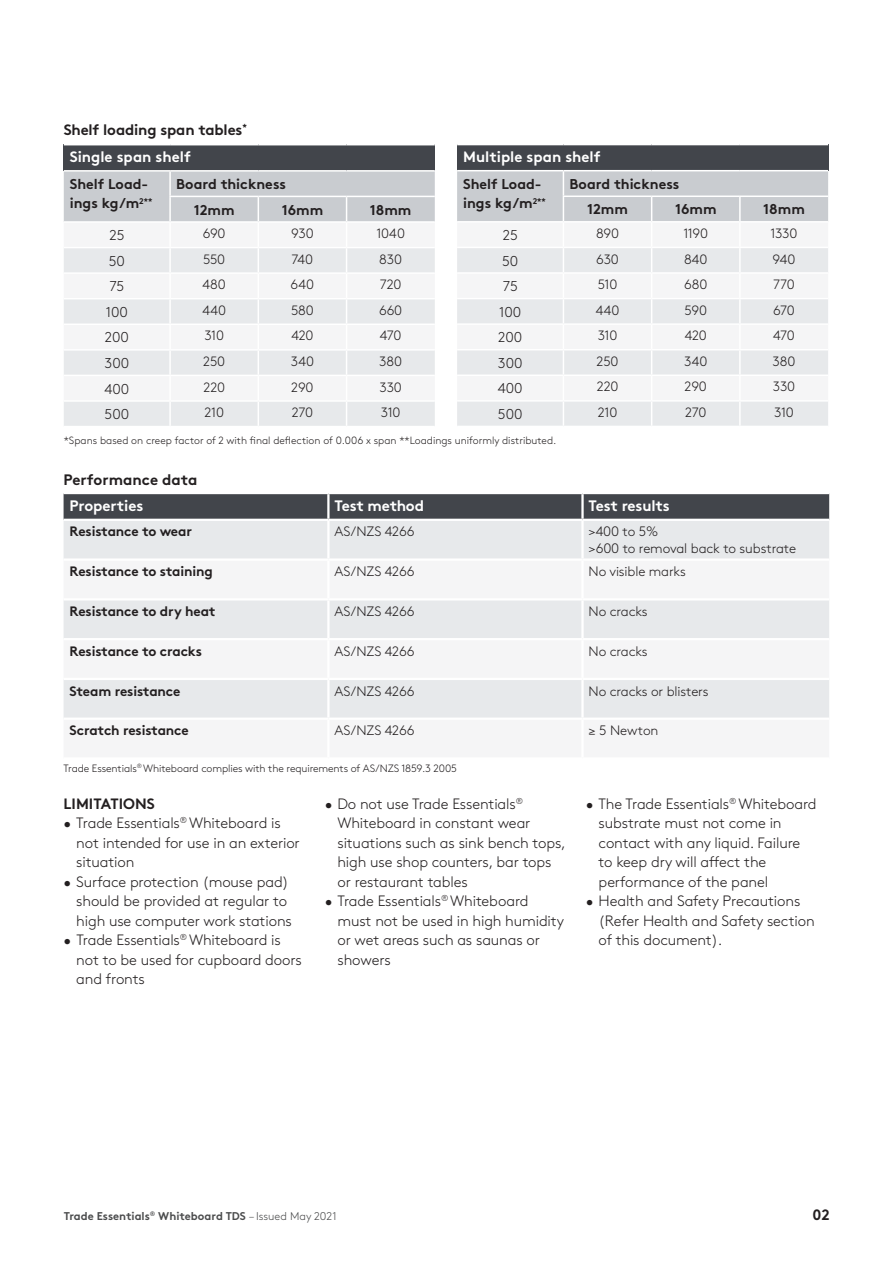
<style>
.page{position:relative;width:893px;height:1263px;background:#fff}
.page>*{position:absolute;margin:0;border:0;box-sizing:border-box;transform-origin:0 0}
.t1{font:700 15.15px "Brown Std";letter-spacing:-.01em;color:#fff}
.t2{font:700 15.15px "Brown Std";color:#231f20}
.t3{font:300 15px/19.5px "Brown Std";letter-spacing:-.01em;color:#231f20}
.t4{font:700 15px/27.8px "Brown Std";color:#231f20}
.t5{font:700 15px "Brown Std";color:#fff}
.t6{font:700 14.25px/19.5px "Brown Std";color:#231f20}
.t7{font:300 14.25px "Brown Std";color:#231f20}
.t8{font:300 13.65px/16.6px "Brown Std";letter-spacing:-.01em;color:#231f20}
.t9{font:700 13.65px "Brown Std";letter-spacing:-.01em;color:#231f20}
.t10{font:300 13.5px "Brown Std";letter-spacing:-.015em;color:#231f20}
.t11{font:700 11.25px "Brown Std";color:#4b4c4d}
.t12{font:300 10.65px "Brown Std";letter-spacing:-.01em;color:#231f20}
.t13{font:300 10.5px "Brown Std";color:#231f20}
.s1{color:#fff}
.s2{font-weight:300}
</style>
<div class="page">
<div style="left:64px;top:145px;width:371px;height:26px;background:#42454b"></div>
<hr style="left:64px;top:170px;width:106px;height:2px;background:#fff">
<hr style="left:170px;top:170px;width:88px;height:2px;background:#fff">
<hr style="left:258px;top:170px;width:89px;height:2px;background:#fff">
<hr style="left:347px;top:170px;width:88px;height:2px;background:#fff">
<svg style="left:64px;top:171px;width:371px;height:255px"></svg>
<div style="left:457px;top:145px;width:371px;height:26px;background:#42454b"></div>
<hr style="left:457px;top:170px;width:106px;height:1px;background:#fff">
<hr style="left:563px;top:170px;width:89px;height:1px;background:#fff">
<hr style="left:652px;top:170px;width:88px;height:1px;background:#fff">
<hr style="left:740px;top:170px;width:88px;height:1px;background:#fff">
<svg style="left:457px;top:171px;width:371px;height:255px"></svg>
<hr style="left:739px;top:402px;width:2px;height:24px;background:#fff">
<svg style="left:64px;top:494px;width:765px;height:25px;background:#45484e"></svg>
<div style="left:64px;top:521px;width:765px;height:37px;background:#e7e9eb"></div>
<svg style="left:64px;top:600px;width:765px;height:117px;fill:#e7e9eb"></svg>
<hr style="left:327px;top:494px;width:3px;height:25px;background:#fff">
<hr style="left:581px;top:494px;width:3px;height:25px;background:#fff">
<hr style="left:327px;top:521px;width:3px;height:37px;background:#fff">
<hr style="left:581px;top:521px;width:3px;height:37px;background:#fff">
<hr style="left:327px;top:600px;width:3px;height:38px;background:#fff">
<hr style="left:581px;top:600px;width:3px;height:38px;background:#fff">
<hr style="left:64px;top:638px;width:264px;height:2px;background:#fff">
<hr style="left:328px;top:638px;width:254px;height:2px;background:#fff">
<hr style="left:327px;top:640px;width:3px;height:38px;background:#fff">
<hr style="left:582px;top:638px;width:247px;height:2px;background:#fff">
<hr style="left:581px;top:640px;width:3px;height:38px;background:#fff">
<hr style="left:64px;top:678px;width:264px;height:2px;background:#fff">
<hr style="left:328px;top:678px;width:254px;height:2px;background:#fff">
<hr style="left:327px;top:680px;width:3px;height:37px;background:#fff">
<hr style="left:582px;top:678px;width:247px;height:2px;background:#fff">
<hr style="left:581px;top:680px;width:3px;height:37px;background:#fff">
<p class="t4" style="left:70px;top:115px;width:179px;text-indent:-6px">Shelf loading span tables<sup>*<br></sup><span class="s1">Single span shelf</span></p>
<p class="t6" style="left:70px;top:174px;width:84px">Shelf Load‑ ings kg/m<sup>2**</sup></p>
<p class="t6" style="left:194px;top:171px;width:94px;line-height:25.5px;text-indent:-18px">Board thickness<br>12mm</p>
<p class="t6" style="left:282px;top:200px;width:43px">16mm</p>
<p class="t6" style="left:370px;top:200px;width:43px">18mm</p>
<p class="t7" style="left:109px;top:227px;width:17px">25</p>
<p class="t10" style="left:203px;top:226px;width:24px">690</p>
<p class="t10" style="left:291px;top:226px;width:24px">930</p>
<p class="t10" style="left:376px;top:226px;width:30px">1040</p>
<p class="t7" style="left:109px;top:253px;width:18px">50</p>
<p class="t10" style="left:203px;top:251px;width:24px">550</p>
<p class="t10" style="left:292px;top:251px;width:23px">740</p>
<p class="t10" style="left:379px;top:251px;width:24px">830</p>
<p class="t7" style="left:109px;top:278px;width:16px">75</p>
<p class="t10" style="left:202px;top:277px;width:25px">480</p>
<p class="t10" style="left:291px;top:277px;width:25px">640</p>
<p class="t10" style="left:380px;top:277px;width:23px">720</p>
<p class="t7" style="left:106px;top:304px;width:24px">100</p>
<p class="t10" style="left:202px;top:303px;width:25px">440</p>
<p class="t10" style="left:291px;top:303px;width:24px">580</p>
<p class="t10" style="left:379px;top:303px;width:25px">660</p>
<p class="t7" style="left:105px;top:329px;width:26px">200</p>
<p class="t10" style="left:204px;top:328px;width:21px">310</p>
<p class="t10" style="left:291px;top:328px;width:23px">420</p>
<p class="t10" style="left:380px;top:328px;width:23px">470</p>
<p class="t7" style="left:105px;top:355px;width:26px">300</p>
<p class="t10" style="left:203px;top:354px;width:23px">250</p>
<p class="t10" style="left:291px;top:354px;width:25px">340</p>
<p class="t10" style="left:379px;top:354px;width:24px">380</p>
<p class="t7" style="left:104px;top:381px;width:26px">400</p>
<p class="t10" style="left:203px;top:379px;width:23px">220</p>
<p class="t10" style="left:291px;top:379px;width:24px">290</p>
<p class="t10" style="left:379px;top:379px;width:24px">330</p>
<p class="t7" style="left:105px;top:406px;width:26px">500</p>
<p class="t10" style="left:204px;top:405px;width:21px">210</p>
<p class="t10" style="left:292px;top:405px;width:23px">270</p>
<p class="t10" style="left:381px;top:405px;width:21px">310</p>
<p class="t5" style="left:463px;top:148px;width:139px">Multiple span shelf</p>
<p class="t6" style="left:463px;top:174px;width:84px">Shelf Load‑ ings kg/m<sup>2**</sup></p>
<p class="t6" style="left:587px;top:171px;width:94px;line-height:25.5px;text-indent:-18px">Board thickness<br>12mm</p>
<p class="t6" style="left:675px;top:200px;width:43px">16mm</p>
<p class="t6" style="left:763px;top:200px;width:43px">18mm</p>
<p class="t7" style="left:503px;top:227px;width:17px">25</p>
<p class="t10" style="left:596px;top:226px;width:24px">890</p>
<p class="t10" style="left:683px;top:226px;width:26px">1190</p>
<p class="t10" style="left:770px;top:226px;width:28px">1330</p>
<p class="t7" style="left:502px;top:253px;width:18px">50</p>
<p class="t10" style="left:596px;top:251px;width:24px">630</p>
<p class="t10" style="left:684px;top:251px;width:25px">840</p>
<p class="t10" style="left:773px;top:251px;width:24px">940</p>
<p class="t7" style="left:503px;top:278px;width:16px">75</p>
<p class="t10" style="left:598px;top:277px;width:21px">510</p>
<p class="t10" style="left:684px;top:277px;width:25px">680</p>
<p class="t10" style="left:773px;top:277px;width:23px">770</p>
<p class="t7" style="left:499px;top:304px;width:24px">100</p>
<p class="t10" style="left:596px;top:302px;width:25px">440</p>
<p class="t10" style="left:685px;top:302px;width:24px">590</p>
<p class="t10" style="left:773px;top:302px;width:23px">670</p>
<p class="t7" style="left:498px;top:329px;width:26px">200</p>
<p class="t10" style="left:598px;top:328px;width:21px">310</p>
<p class="t10" style="left:685px;top:328px;width:23px">420</p>
<p class="t10" style="left:773px;top:328px;width:23px">470</p>
<p class="t7" style="left:498px;top:355px;width:26px">300</p>
<p class="t10" style="left:597px;top:354px;width:23px">250</p>
<p class="t10" style="left:684px;top:354px;width:25px">340</p>
<p class="t10" style="left:773px;top:354px;width:24px">380</p>
<p class="t7" style="left:498px;top:380px;width:26px">400</p>
<p class="t10" style="left:597px;top:379px;width:23px">220</p>
<p class="t10" style="left:685px;top:379px;width:24px">290</p>
<p class="t10" style="left:773px;top:379px;width:24px">330</p>
<p class="t7" style="left:498px;top:406px;width:26px">500</p>
<p class="t10" style="left:598px;top:405px;width:21px">210</p>
<p class="t10" style="left:685px;top:405px;width:23px">270</p>
<p class="t10" style="left:774px;top:405px;width:21px">310</p>
<p class="t13" style="left:64px;top:434px;width:494px">*Spans based on creep factor of 2 with final deflection of 0.006 x span **Loadings uniformly distributed.</p>
<p class="t2" style="left:64px;top:470px;width:135px">Performance data</p>
<p class="t1" style="left:70px;top:497px;width:75px">Properties</p>
<p class="t1" style="left:334px;top:497px;width:91px">Test method</p>
<p class="t1" style="left:589px;top:497px;width:83px">Test results</p>
<p class="t9" style="left:70px;top:523px;width:124px">Resistance to wear</p>
<p class="t8" style="left:334px;top:524px;width:82px">AS/NZS 4266</p>
<p class="t8" style="left:589px;top:524px;width:209px">&gt;400 to 5%<br>&gt;600 to removal back to substrate</p>
<p class="t9" style="left:70px;top:563px;width:145px">Resistance to staining</p>
<p class="t8" style="left:334px;top:563px;width:82px">AS/NZS 4266</p>
<p class="t8" style="left:589px;top:563px;width:99px">No visible marks</p>
<p class="t9" style="left:70px;top:603px;width:148px">Resistance to dry heat</p>
<p class="t8" style="left:334px;top:603px;width:82px">AS/NZS 4266</p>
<p class="t8" style="left:589px;top:603px;width:61px">No cracks</p>
<p class="t9" style="left:70px;top:643px;width:134px">Resistance to cracks</p>
<p class="t8" style="left:334px;top:643px;width:82px">AS/NZS 4266</p>
<p class="t8" style="left:589px;top:643px;width:61px">No cracks</p>
<p class="t9" style="left:70px;top:682px;width:112px">Steam resistance</p>
<p class="t8" style="left:334px;top:683px;width:82px">AS/NZS 4266</p>
<p class="t8" style="left:589px;top:683px;width:122px">No cracks or blisters</p>
<p class="t9" style="left:70px;top:722px;width:121px">Scratch resistance</p>
<p class="t8" style="left:334px;top:722px;width:82px">AS/NZS 4266</p>
<p class="t8" style="left:589px;top:722px;width:71px">≥ 5 Newton</p>
<p class="t12" style="left:64px;top:762px;width:395px">Trade Essentials<sup>®</sup> Whiteboard complies with the requirements of AS/NZS 1859.3 2005</p>
<p class="t4" style="left:64px;top:789px;width:93px">LIMITATIONS</p>
<p class="t3" style="left:76px;top:813px;width:225px;text-indent:-13px">• Trade Essentials<sup>®</sup> Whiteboard is not intended for use in an exterior situation</p>
<p class="t3" style="left:76px;top:872px;width:217px;text-indent:-13px">• Surface protection (mouse pad) should be provided at regular to high use computer work stations</p>
<p class="t3" style="left:76px;top:930px;width:227px;text-indent:-13px">• Trade Essentials<sup>®</sup> Whiteboard is not to be used for cupboard doors and fronts</p>
<p class="t3" style="left:337px;top:794px;width:230px;text-indent:-13px">• Do not use Trade Essentials<sup>®<br></sup>Whiteboard in constant wear situations such as sink bench tops, high use shop counters, bar tops or restaurant tables</p>
<p class="t3" style="left:337px;top:891px;width:228px;text-indent:-13px">• Trade Essentials<sup>®</sup> Whiteboard must not be used in high humidity or wet areas such as saunas or showers</p>
<p class="t3" style="left:599px;top:794px;width:220px;text-indent:-13px">• The Trade Essentials<sup>®</sup> Whiteboard substrate must not come in contact with any liquid. Failure to keep dry will affect the performance of the panel</p>
<p class="t3" style="left:599px;top:891px;width:218px;text-indent:-13px">• Health and Safety Precautions (Refer Health and Safety section of this document).</p>
<p class="t11" style="left:64px;top:1209px;width:274px">Trade Essentials<sup>®</sup> Whiteboard TDS <span class="s2">– Issued May 2021</span></p>
<p class="t4" style="left:812px;top:1201px;width:18px">02</p>
</div>
